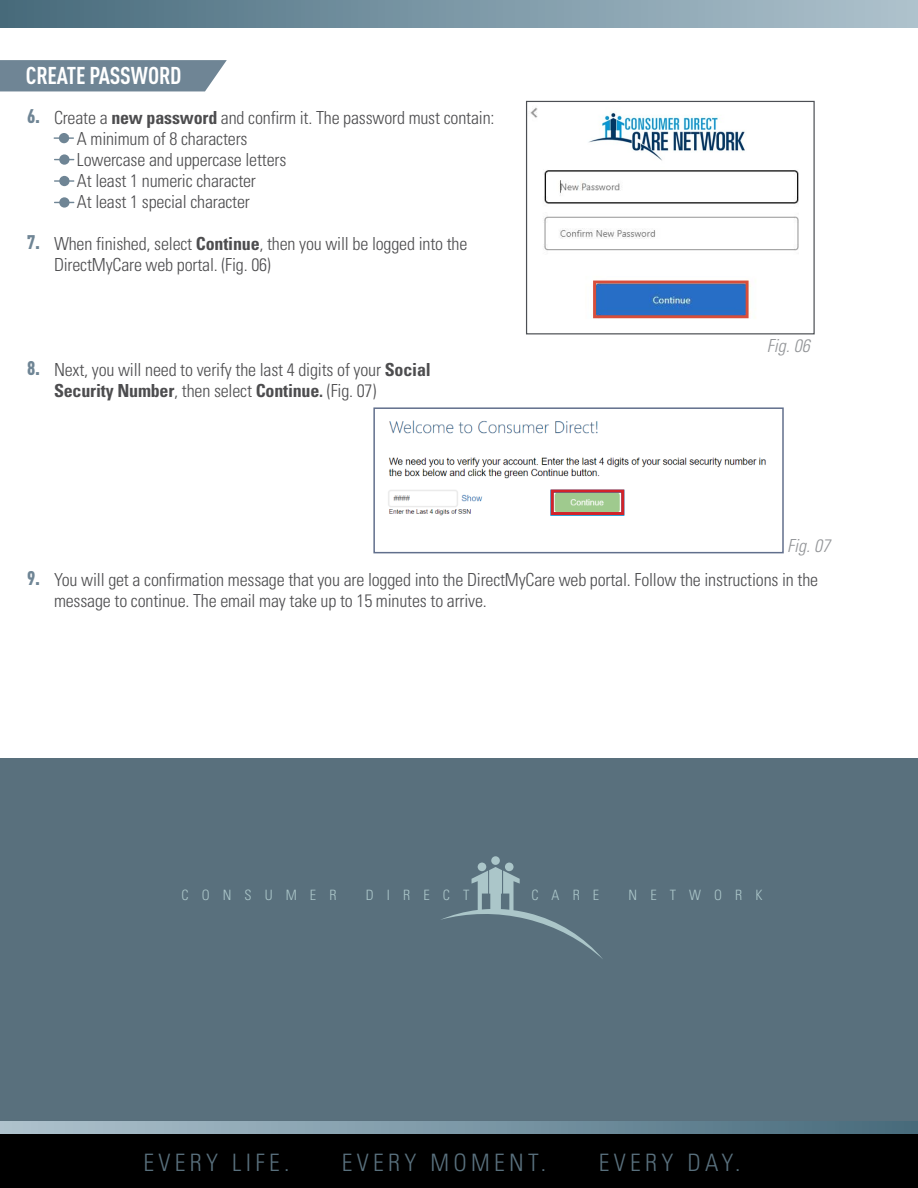
<style>
.page{position:relative;width:918px;height:1188px;background:#fff}
.page>*{position:absolute;margin:0;border:0;box-sizing:border-box;transform-origin:0 0}
.t1{font:300 condensed 24px "Univers";letter-spacing:.18em;color:#59707d}
.t2{font:700 24px "DIN Cond";letter-spacing:-.01em;color:#fff}
.t3{font:900 19.5px "DIN Cond";color:#6f8595}
.t4{font:300 condensed 18px/21px "Univers";letter-spacing:-.01em;color:#4d4d4f}
.t5{font:700 condensed 18px "Univers";letter-spacing:-.01em;color:#4d4d4f}
.t6{font:italic 300 condensed 18px "Univers";color:#939598}
.t7{font:300 condensed 14.25px "Univers";letter-spacing:.92em;color:#abc6c9}
.s1{font-weight:700}
.s2{font-weight:300}
</style>
<div class="page">
<img style="left:388px;top:420px;width:378px;height:96px">
<div style="left:373px;top:407px;width:411px;height:146px;border:2px solid #616f8c"></div>
<div style="left:551px;top:490px;width:73px;height:25px;border:3px solid #d2232a"></div>
<div style="left:0;top:0;width:918px;height:28px;background:linear-gradient(to right,#476b7c,#afc3ce)"></div>
<div style="left:0;top:1134px;width:918px;height:54px;background:#000"></div>
<svg style="left:0;top:1121px;width:918px;height:13px;background:#7b97a5"></svg>
<svg style="left:0;top:60px;width:227px;height:31px;background:#768b9a"></svg>
<hr style="left:54px;top:137px;width:20px;height:2px;background:#6f8595">
<div style="left:59px;top:133px;width:10px;height:10px;background:#6f8595;border-radius:50%"></div>
<div style="left:59px;top:154px;width:11px;height:11px;background:#6f8595;border-radius:50%"></div>
<hr style="left:54px;top:180px;width:20px;height:2px;background:#6f8595">
<div style="left:59px;top:176px;width:11px;height:10px;background:#6f8595;border-radius:50%"></div>
<div style="left:59px;top:197px;width:11px;height:11px;background:#6f8595;border-radius:50%"></div>
<div style="left:0;top:758px;width:918px;height:363px;background:#59707d"></div>
<div style="left:478px;top:863px;width:8px;height:8px;background:#abc6c9;border-radius:50%"></div>
<div style="left:505px;top:863px;width:9px;height:8px;background:#abc6c9;border-radius:50%"></div>
<div style="left:491px;top:856px;width:9px;height:9px;background:#abc6c9;border-radius:50%"></div>
<svg style="left:441px;top:867px;width:162px;height:92px"></svg>
<img style="left:530px;top:107px;width:269px;height:212px">
<div style="left:526px;top:101px;width:289px;height:233px;border:1px solid #4c4f54"></div>
<img style="left:542px;top:107px;width:249px;height:59px">
<div style="left:593px;top:281px;width:156px;height:37px;border:3px solid #d74e3b"></div>
<p class="t2" style="left:26px;top:61px;width:157px">CREATE PASSWORD</p>
<p class="t3" style="left:27px;top:104px;width:15px">6.</p>
<p class="t3" style="left:27px;top:230px;width:15px">7.</p>
<p class="t4" style="left:54px;top:107px;width:442px">Create a <span class="s1">new password</span> and confirm it. The password must contain:</p>
<p class="t4" style="left:77px;top:128px;width:172px">A minimum of 8 characters</p>
<p class="t4" style="left:77px;top:149px;width:211px">Lowercase and uppercase letters</p>
<p class="t4" style="left:77px;top:170px;width:181px">At least 1 numeric character</p>
<p class="t4" style="left:77px;top:191px;width:175px">At least 1 special character</p>
<p class="t4" style="left:54px;top:233px;width:415px">When finished, select <span class="s1">Continue</span>, then you will be logged into the</p>
<p class="t4" style="left:54px;top:254px;width:218px">DirectMyCare web portal. (Fig. 06)</p>
<p class="t3" style="left:27px;top:356px;width:15px">8.</p>
<p class="t4" style="left:54px;top:359px;width:378px">Next, you will need to verify the last 4 digits of your <span class="s1">Social</span></p>
<p class="t5" style="left:54px;top:379px;width:324px">Security Number<span class="s2">, then select</span> Continue. <span class="s2">(Fig. 07)</span></p>
<p class="t6" style="left:767px;top:335px;width:44px">Fig. 06</p>
<p class="t3" style="left:27px;top:566px;width:15px">9.</p>
<p class="t6" style="left:787px;top:535px;width:44px">Fig. 07</p>
<p class="t4" style="left:54px;top:569px;width:766px">You will get a confirmation message that you are logged into the DirectMyCare web portal. Follow the instructions in the message to continue. The email may take up to 15 minutes to arrive.</p>
<p class="t7" style="left:181px;top:886px;width:157px">CONSUMER</p>
<p class="t7" style="left:366px;top:886px;width:105px">DIRECT</p>
<p class="t7" style="left:531px;top:886px;width:69px">CARE</p>
<p class="t7" style="left:629px;top:886px;width:136px">NETWORK</p>
<p class="t1" style="left:144px;top:1148px;width:147px">EVERY LIFE.</p>
<p class="t1" style="left:342px;top:1148px;width:206px">EVERY MOMENT.</p>
<p class="t1" style="left:599px;top:1148px;width:143px">EVERY DAY.</p>
</div>
